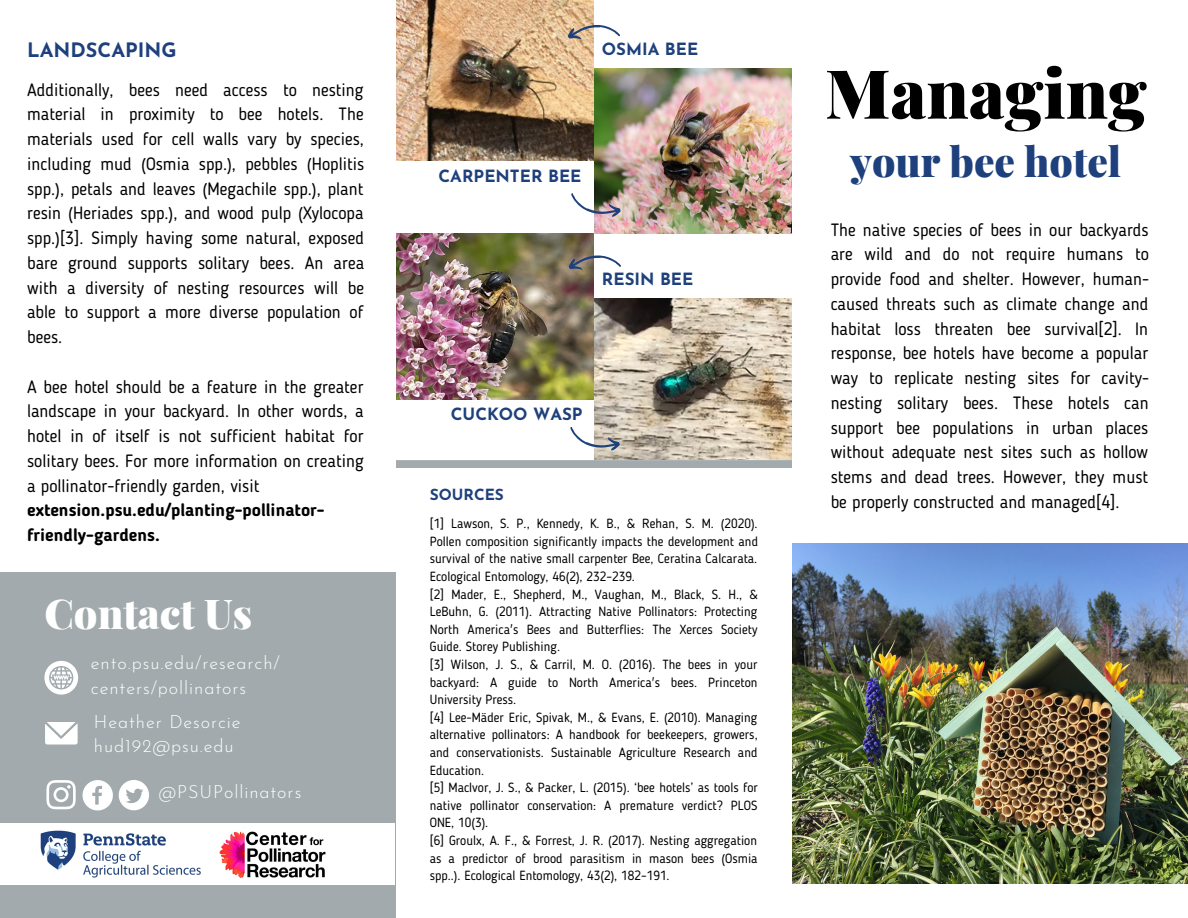
<style>
.page{position:relative;width:1188px;height:918px;background:#fff}
.page>*{position:absolute;margin:0;border:0;box-sizing:border-box;transform-origin:0 0}
.t1{font:900 67.8px "Playfair Display";color:#000}
.t2{font:900 41.25px "Playfair Display";color:#fff}
.t3{font:900 40.8px "Playfair Display";color:#1e407c}
.t4{font:700 19.8px "Josefin Sans";color:#1e407c}
.t5{font:300 18px/24.8px "Josefin Sans";letter-spacing:.05em;color:#fff}
.t6{font:17.7px/24.8px "Blogger Sans";color:#000;text-align:justify}
.t7{font:700 17.7px/24.8px "Blogger Sans";color:#000}
.t8{font:700 16.8px "Josefin Sans";color:#1e407c}
.t9{font:700 15.3px "Josefin Sans";color:#1e407c}
.t10{font:13.2px/17.5px "Blogger Sans";color:#000}
</style>
<div class="page">
<div style="left:0;top:572px;width:396px;height:346px;background:#a2aaad"></div>
<img style="left:792px;top:543px;width:396px;height:341px">
<svg style="left:44px;top:661px;width:34px;height:34px"></svg>
<svg style="left:45px;top:722px;width:33px;height:23px"></svg>
<svg style="left:46px;top:780px;width:30px;height:29px"></svg>
<svg style="left:83px;top:780px;width:30px;height:30px"></svg>
<svg style="left:119px;top:780px;width:30px;height:30px"></svg>
<div style="left:0;top:823px;width:395px;height:61px;background:#fff"></div>
<img style="left:32px;top:830px;width:299px;height:55px">
<div style="left:396px;top:460px;width:396px;height:8px;background:#a2aaad"></div>
<img style="left:396px;top:0;width:198px;height:161px">
<img style="left:594px;top:68px;width:198px;height:165px">
<img style="left:396px;top:234px;width:198px;height:165px">
<img style="left:594px;top:299px;width:198px;height:161px">
<svg style="left:570px;top:426px;width:51px;height:28px"></svg>
<svg style="left:568px;top:253px;width:53px;height:19px"></svg>
<svg style="left:571px;top:193px;width:51px;height:27px"></svg>
<svg style="left:567px;top:22px;width:53px;height:19px"></svg>
<p class="t4" style="left:27px;top:42px;width:151px">LANDSCAPING</p>
<p class="t6" style="left:27px;top:79px;width:339px">Additionally, bees need access to nesting material in proximity to bee hotels. The materials used for cell walls vary by species, including mud (Osmia spp.), pebbles (Hoplitis spp.), petals and leaves (Megachile spp.), plant resin (Heriades spp.), and wood pulp (Xylocopa spp.)[3]. Simply having some natural, exposed bare ground supports solitary bees. An area with a diversity of nesting resources will be able to support a more diverse population of bees.</p>
<p class="t6" style="left:27px;top:376px;width:338px">A bee hotel should be a feature in the greater landscape in your backyard. In other words, a hotel in of itself is not sufficient habitat for solitary bees. For more information on creating a pollinator-friendly garden, visit</p>
<p class="t7" style="left:27px;top:499px;width:299px">extension.psu.edu/planting-pollinator&shy;friendly-gardens.</p>
<h2 class="t2" style="left:44px;top:585px;width:209px">Contact Us</h2>
<p class="t5" style="left:91px;top:652px;width:190px">ento.psu.edu/research/ centers/pollinators</p>
<p class="t5" style="left:94px;top:711px;width:148px">Heather Desorcie hud192@psu.edu</p>
<p class="t5" style="left:158px;top:782px;width:144px">@PSUPollinators</p>
<p class="t8" style="left:602px;top:42px;width:98px">OSMIA BEE</p>
<p class="t8" style="left:439px;top:169px;width:144px">CARPENTER BEE</p>
<p class="t8" style="left:602px;top:273px;width:93px">RESIN BEE</p>
<p class="t8" style="left:451px;top:408px;width:133px">CUCKOO WASP</p>
<p class="t9" style="left:430px;top:489px;width:76px">SOURCES</p>
<p class="t10" style="left:430px;top:516px;width:330px">[1] Lawson, S. P., Kennedy, K. B., &amp; Rehan, S. M. (2020).<br>Pollen composition significantly impacts the development and survival of the native small carpenter Bee, Ceratina Calcarata.<br>Ecological Entomology, 46(2), 232–239.<br>[2] Mader, E., Shepherd, M., Vaughan, M., Black, S. H., &amp; LeBuhn, G. (2011). Attracting Native Pollinators: Protecting North America's Bees and Butterflies: The Xerces Society Guide. Storey Publishing.<br>[3] Wilson, J. S., &amp; Carril, M. O. (2016). The bees in your backyard: A guide to North America's bees. Princeton University Press.<br>[4] Lee-Mäder Eric, Spivak, M., &amp; Evans, E. (2010). Managing alternative pollinators: A handbook for beekeepers, growers, and conservationists. Sustainable Agriculture Research and Education.<br>[5] MacIvor, J. S., &amp; Packer, L. (2015). ‘bee hotels’ as tools for native pollinator conservation: A premature verdict? PLOS ONE, 10(3).<br>[6] Groulx, A. F., &amp; Forrest, J. R. (2017). Nesting aggregation as a predictor of brood parasitism in mason bees (Osmia spp..). Ecological Entomology, 43(2), 182–191.</p>
<h1 class="t1" style="left:825px;top:45px;width:323px">Managing</h1>
<h3 class="t3" style="left:851px;top:133px;width:272px">your bee hotel</h3>
<p class="t6" style="left:831px;top:219px;width:320px">The native species of bees in our backyards are wild and do not require humans to provide food and shelter. However, human&shy;caused threats such as climate change and habitat loss threaten bee survival[2]. In response, bee hotels have become a popular way to replicate nesting sites for cavity&shy;nesting solitary bees. These hotels can support bee populations in urban places without adequate nest sites such as hollow stems and dead trees. However, they must be properly constructed and managed[4].</p>
</div>
